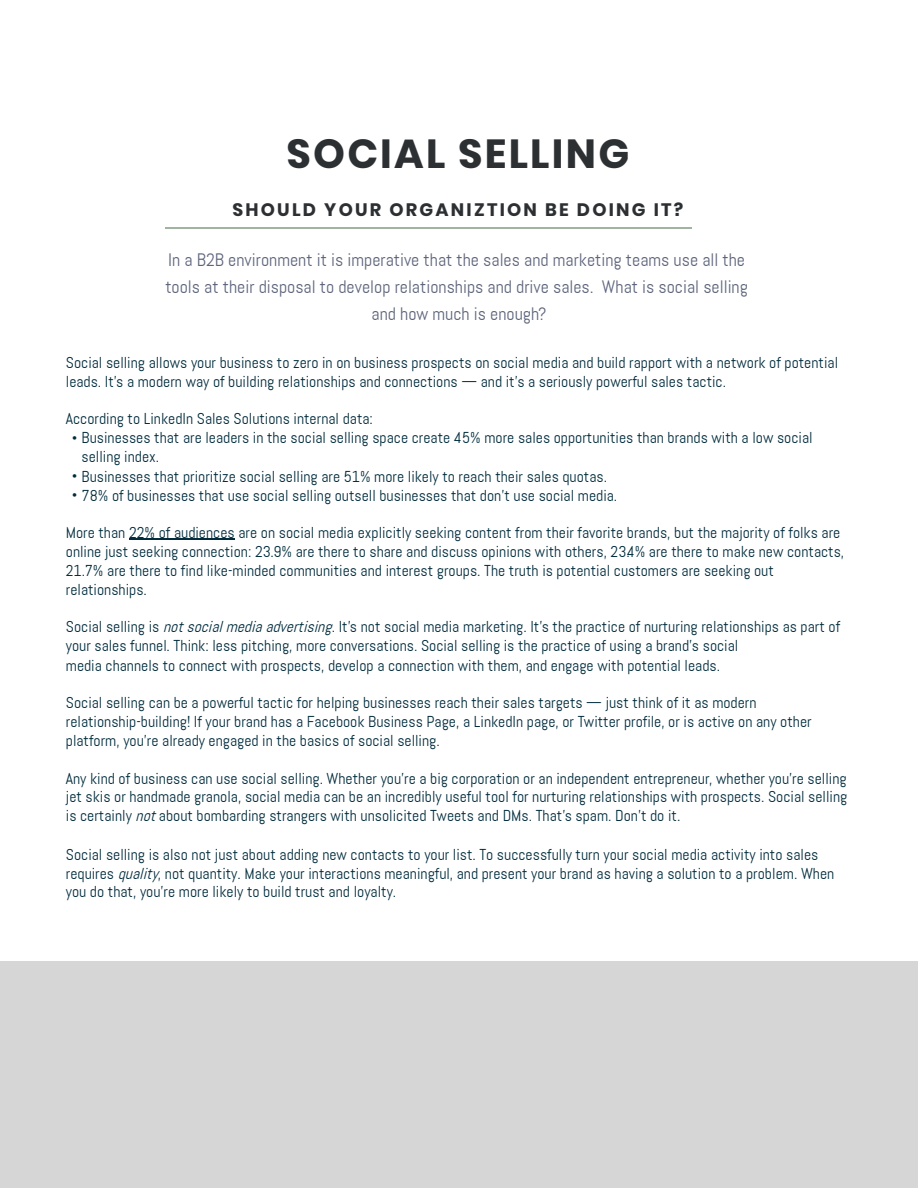
<style>
.page{position:relative;width:918px;height:1188px;background:#fff}
.page>*{position:absolute;margin:0;border:0;box-sizing:border-box;transform-origin:0 0}
.t1{font:700 40.5px "Poppins";letter-spacing:.055em;color:#2d3033}
.t2{font:18px/27px "Abel";color:#5d647b;text-align:center}
.t3{font:700 18px "Poppins";letter-spacing:.125em;color:#2d3033}
.t4{font:15.75px/19.2px "Abel";color:#012c3d}
.s1{font-family:"Arial";font-size:14.25px}
.s2{font-style:italic}
</style>
<div class="page">
<div style="left:0;top:962px;width:918px;height:226px;background:#d6d6d6"></div>
<hr style="left:165px;top:228px;width:42px;height:1px;background:#a1b3a1">
<hr style="left:207px;top:228px;width:42px;height:1px;background:#a1b3a1">
<hr style="left:249px;top:228px;width:41px;height:1px;background:#a1b3a1">
<hr style="left:290px;top:228px;width:42px;height:1px;background:#a1b3a1">
<hr style="left:332px;top:228px;width:42px;height:1px;background:#a1b3a1">
<hr style="left:374px;top:228px;width:41px;height:1px;background:#a1b3a1">
<hr style="left:415px;top:228px;width:42px;height:1px;background:#a1b3a1">
<hr style="left:457px;top:228px;width:42px;height:1px;background:#a1b3a1">
<hr style="left:499px;top:228px;width:41px;height:1px;background:#a1b3a1">
<hr style="left:540px;top:228px;width:42px;height:1px;background:#a1b3a1">
<hr style="left:582px;top:228px;width:42px;height:1px;background:#a1b3a1">
<hr style="left:624px;top:228px;width:41px;height:1px;background:#a1b3a1">
<svg style="left:665px;top:228px;width:27px;height:1px"></svg>
<hr style="left:129px;top:539px;width:106px;height:1px;background:#012c3d">
<h1 class="t1" style="left:287px;top:125px;width:344px">SOCIAL SELLING</h1>
<p class="t3" style="left:232px;top:197px;width:452px">SHOULD YOUR ORGANIZTION BE DOING IT?</p>
<p class="t2" style="left:165px;top:246px;width:584px">In a B2B environment it is imperative that the sales and marketing teams use all the tools at their disposal to develop relationships and drive sales. What is social selling and how much is enough?</p>
<p class="t4" style="left:66px;top:353px;width:774px">Social selling allows your business to zero in on business prospects on social media and build rapport with a network of potential leads. It’s a modern way of building relationships and connections — and it’s a seriously powerful sales tactic.</p>
<p class="t4" style="left:66px;top:409px;width:309px">According to LinkedIn Sales Solutions internal data:</p>
<p class="t4" style="left:82px;top:428px;width:733px;text-indent:-9px"><span class="s1">•</span> Businesses that are leaders in the social selling space create 45% more sales opportunities than brands with a low social selling index.</p>
<p class="t4" style="left:72px;top:467px;width:537px"><span class="s1">•</span> Businesses that prioritize social selling are 51% more likely to reach their sales quotas.</p>
<p class="t4" style="left:72px;top:486px;width:547px"><span class="s1">•</span> 78% of businesses that use social selling outsell businesses that don’t use social media.</p>
<p class="t4" style="left:66px;top:523px;width:780px">More than 22% of audiences are on social media explicitly seeking content from their favorite brands, but the majority of folks are online just seeking connection: 23.9% are there to share and discuss opinions with others, 23.4% are there to make new contacts, 21.7% are there to find like-minded communities and interest groups. The truth is potential customers are seeking out relationships.</p>
<p class="t4" style="left:66px;top:617px;width:776px">Social selling is <span class="s2">notsocialmediaadvertising</span>. It’s not social media marketing. It’s the practice of nurturing relationships as part of your sales funnel. Think: less pitching, more conversations. Social selling is the practice of using a brand’s social<br>media channels to connect with prospects, develop a connection with them, and engage with potential leads.</p>
<p class="t4" style="left:66px;top:693px;width:747px">Social selling can be a powerful tactic for helping businesses reach their sales targets — just think of it as modern relationship-building! If your brand has a Facebook Business Page, a LinkedIn page, or Twitter profile, or is active on any other platform, you’re already engaged in the basics of social selling.</p>
<p class="t4" style="left:66px;top:770px;width:783px;line-height:18.6px;text-align:justify">Any kind of business can use social selling. Whether you’re a big corporation or an independent entrepreneur, whether you’re selling jet skis or handmade granola, social media can be an incredibly useful tool for nurturing relationships with prospects. Social selling is certainly <span class="s2">not</span>about bombarding strangers with unsolicited Tweets and DMs. That’s spam. Don’t do it.</p>
<p class="t4" style="left:66px;top:845px;width:770px;line-height:18.6px">Social selling is also not just about adding new contacts to your list. To successfully turn your social media activity into sales requires <span class="s2">quality</span>, not quantity. Make your interactions meaningful, and present your brand as having a solution to a problem. When you do that, you’re more likely to build trust and loyalty.</p>
</div>
